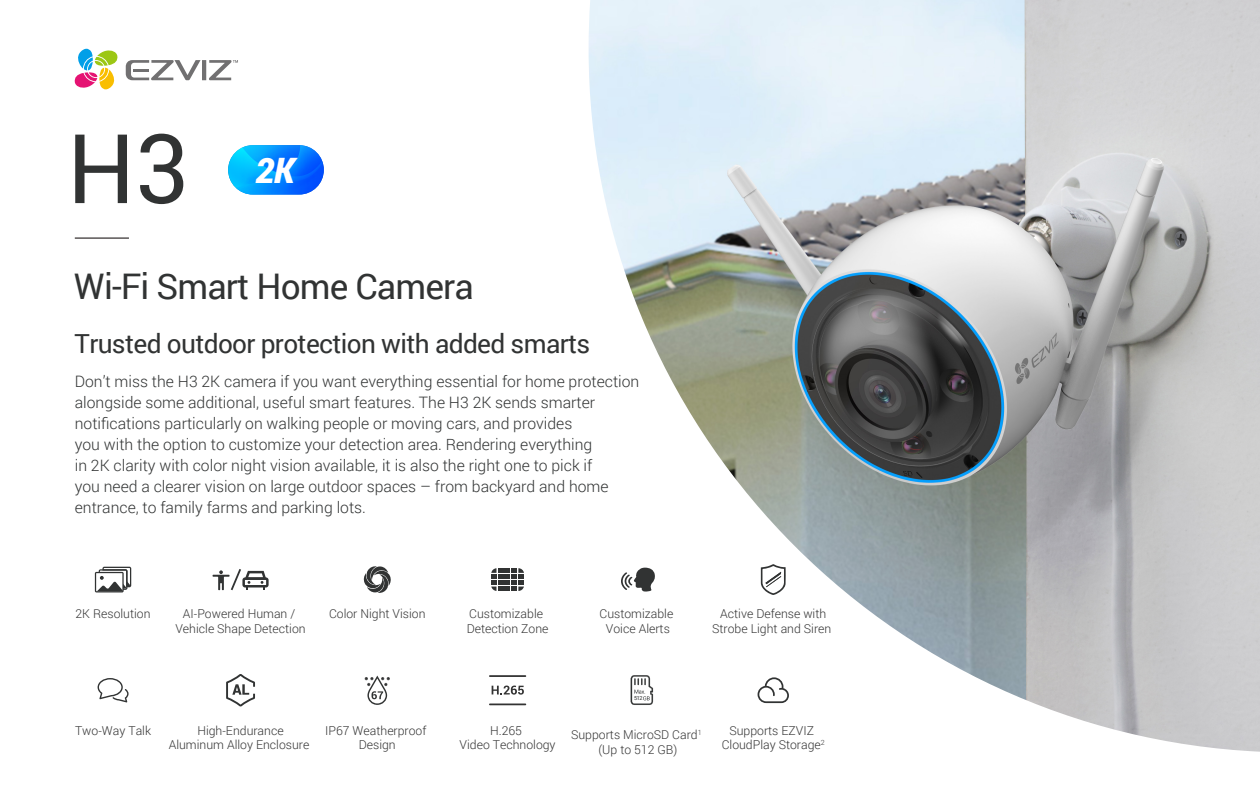
<style>
.page{position:relative;width:1260px;height:788px;background:#fff}
.page>*{position:absolute;margin:0;border:0;box-sizing:border-box;transform-origin:0 0}
.t1{font:96.25px "Roboto";color:#313333}
.t2{font:35.26px "Roboto";letter-spacing:-.025em;color:#313333}
.t3{font:italic 900 35px "Roboto";color:#fff}
.t4{font:26.25px "Roboto";letter-spacing:-.025em;color:#313333}
.t5{font:300 15.75px/21px "Roboto";color:#313333}
.t6{font:300 12.25px/14.7px "Roboto";color:#333;text-align:center}
.t7{font:5.6px "Roboto";color:#313333}
</style>
<div class="page">
<hr style="left:75px;top:237px;width:54px;height:1px;background:#070001">
<svg style="left:74px;top:49px;width:44px;height:40px"></svg>
<svg style="left:126px;top:60px;width:112px;height:20px"></svg>
<svg style="left:98px;top:678px;width:31px;height:24px"></svg>
<svg style="left:95px;top:566px;width:36px;height:26px"></svg>
<svg style="left:363px;top:566px;width:28px;height:27px"></svg>
<img style="left:589px;top:0;width:671px;height:751px">
<img style="left:228px;top:145px;width:96px;height:49px;border-radius:25px">
<svg style="left:213px;top:569px;width:56px;height:21px"></svg>
<svg style="left:621px;top:567px;width:34px;height:24px"></svg>
<svg style="left:365px;top:675px;width:24px;height:29px"></svg>
<svg style="left:492px;top:685px;width:32px;height:9px"></svg>
<hr style="left:489px;top:675px;width:37px;height:2px;background:#333">
<hr style="left:489px;top:703px;width:37px;height:2px;background:#333">
<svg style="left:758px;top:677px;width:31px;height:26px"></svg>
<svg style="left:491px;top:568px;width:33px;height:23px"></svg>
<svg style="left:226px;top:674px;width:29px;height:32px"></svg>
<svg style="left:631px;top:675px;width:22px;height:30px"></svg>
<h1 class="t1" style="left:67px;top:101px;width:124px">H3</h1>
<h3 class="t3" style="left:256px;top:145px;width:40px">2K</h3>
<h2 class="t2" style="left:74px;top:261px;width:401px">Wi-Fi Smart Home Camera</h2>
<h3 class="t4" style="left:75px;top:325px;width:517px">Trusted outdoor protection with added smarts</h3>
<p class="t5" style="left:75px;top:370px;width:566px">Don’t miss the H3 2K camera if you want everything essential for home protection alongside some additional, useful smart features. The H3 2K sends smarter notifications particularly on walking people or moving cars, and provides<br>you with the option to customize your detection area. Rendering everything<br>in 2K clarity with color night vision available, it is also the right one to pick if<br>you need a clearer vision on large outdoor spaces – from backyard and home entrance, to family farms and parking lots.</p>
<p class="t6" style="left:76px;top:605px;width:77px">2K Resolution</p>
<p class="t6" style="left:175px;top:605px;width:132px">AI-Powered Human /<br>Vehicle Shape Detection</p>
<p class="t6" style="left:329px;top:605px;width:98px">Color Night Vision</p>
<p class="t6" style="left:467px;top:605px;width:83px;text-align:left">Customizable<br>Detection Zone</p>
<p class="t6" style="left:599px;top:605px;width:75px">Customizable<br>Voice Alerts</p>
<p class="t7" style="left:634px;top:694px;width:10px">512</p>
<p class="t6" style="left:712px;top:605px;width:121px">Active Defense with<br>Strobe Light and Siren</p>
<p class="t6" style="left:75px;top:722px;width:78px">Two-Way Talk</p>
<p class="t6" style="left:325px;top:722px;width:103px">IP67 Weatherproof<br>Design</p>
<p class="t6" style="left:169px;top:722px;width:142px">High-Endurance<br>Aluminum Alloy Enclosure</p>
<p class="t6" style="left:571px;top:726px;width:132px">Supports MicroSD Card<sup>1 </sup>(Up to 512 GB)</p>
<p class="t6" style="left:722px;top:722px;width:105px">Supports EZVIZ<br>CloudPlay Storage<sup>2</sup></p>
<p class="t6" style="left:460px;top:722px;width:98px">H.265<br>Video Technology</p>
</div>
